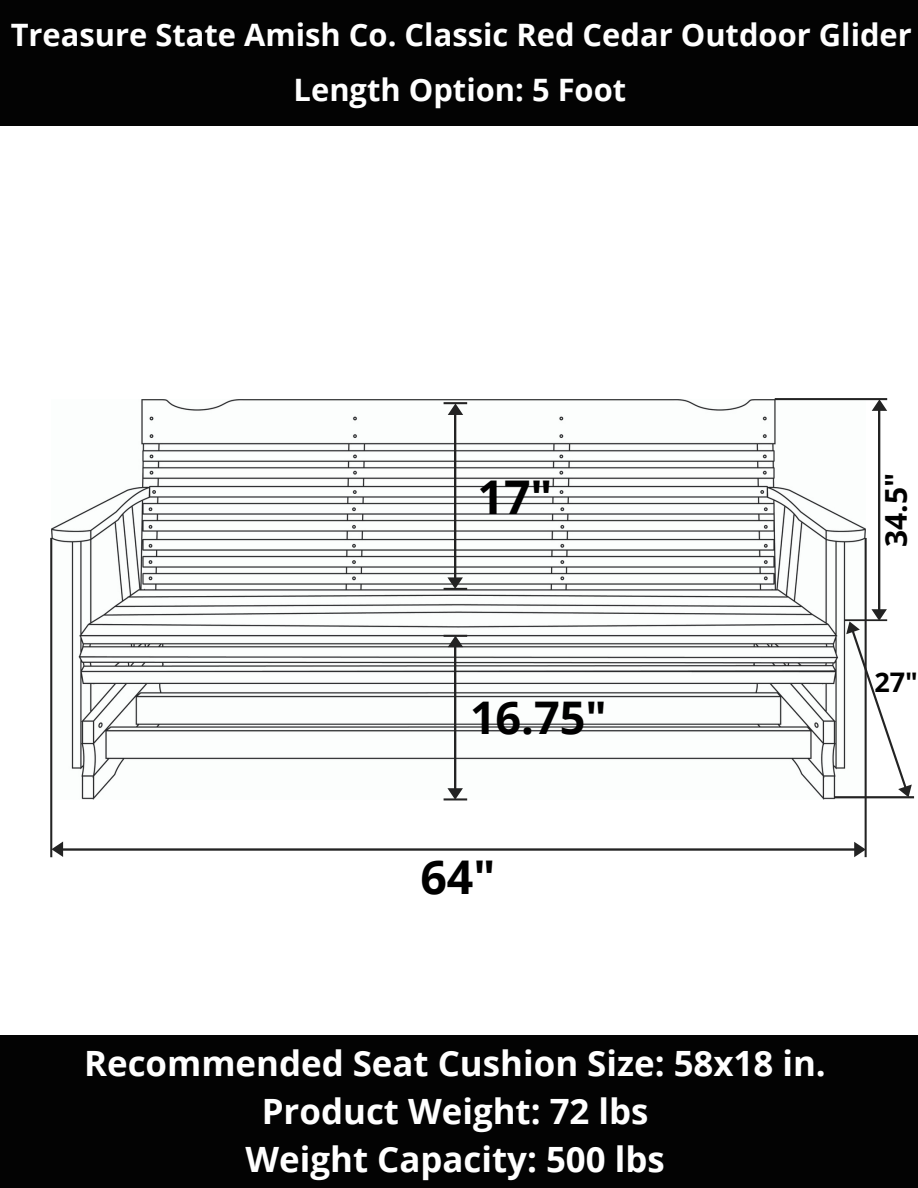
<style>
.page{position:relative;width:918px;height:1188px;background:#fff}
.page>*{position:absolute;margin:0;border:0;box-sizing:border-box;transform-origin:0 0}
.t1{font:700 46.5px "Open Sans";color:#000}
.t2{font:700 45px "Open Sans";color:#000}
.t3{font:700 34.8px "Open Sans";color:#fff}
.t4{font:700 30.9px "Open Sans";color:#fff}
.t5{font:700 30px "Open Sans";color:#000}
.t6{font:700 27px "Open Sans";color:#000}
</style>
<div class="page">
<div style="left:0;top:0;width:918px;height:126px;background:#030303"></div>
<div style="left:0;top:1035px;width:918px;height:153px;background:#030303"></div>
<svg style="left:50px;top:398px;width:865px;height:459px"></svg>
<p class="t4" style="left:11px;top:13px;width:903px">Treasure State Amish Co. Classic Red Cedar Outdoor Glider</p>
<p class="t4" style="left:294px;top:68px;width:334px">Length Option: 5 Foot</p>
<p class="t1" style="left:478px;top:464px;width:77px">17"</p>
<p class="t2" style="left:470px;top:686px;width:138px">16.75"</p>
<p class="t1" style="left:420px;top:845px;width:77px">64"</p>
<p class="t5" style="left:875px;top:547px;width:76px;rotate:-90deg">34.5"</p>
<p class="t6" style="left:874px;top:664px;width:45px">27"</p>
<p class="t3" style="left:84px;top:1039px;width:743px">Recommended Seat Cushion Size: 58x18 in.</p>
<p class="t3" style="left:262px;top:1087px;width:388px">Product Weight: 72 lbs</p>
<p class="t3" style="left:246px;top:1135px;width:421px">Weight Capacity: 500 lbs</p>
</div>
